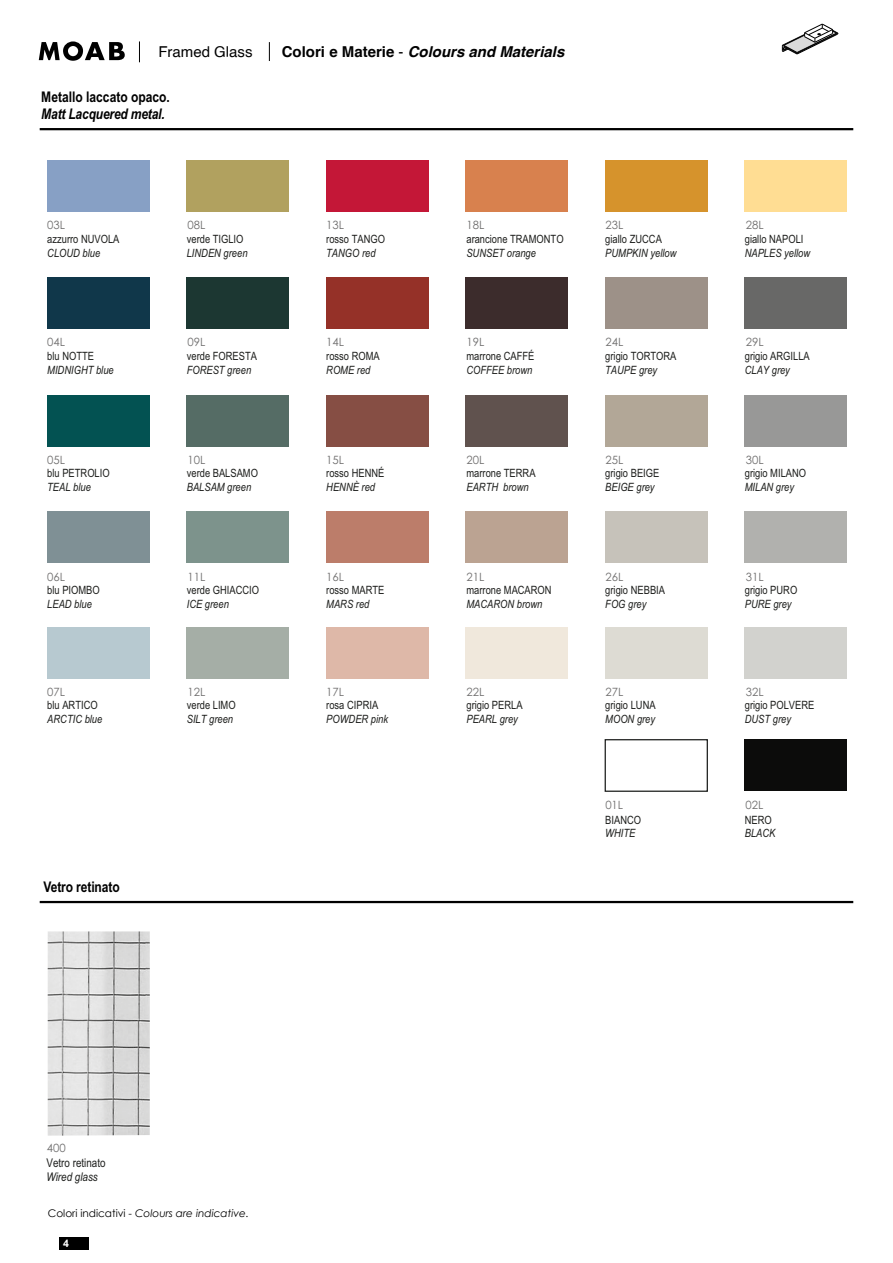
<style>
.page{position:relative;width:893px;height:1263px;background:#fff}
.page>*{position:absolute;margin:0;border:0;box-sizing:border-box;transform-origin:0 0}
.t1{font:italic 700 15px "Helvetica";color:#000}
.t2{font:15px "Helvetica";color:#000}
.t3{font:700 14.7px/17.2px "Arial Narrow";color:#000}
.t4{font:12px/13.5px "Arial Narrow";color:#1d1e1c}
.t5{font:11.4px/12.8px "Arial Narrow";color:#1d1e1c}
.t6{font:italic 11.4px/12.8px "Arial Narrow";color:#1d1e1c}
.t7{font:11.4px "Century Gothic";color:#706f6f}
.t8{font:italic 10.5px "Century Gothic";color:#000}
.t9{font:700 10.5px "Arial";color:#fff}
.s1{font-style:normal}
.s2{font-weight:400;font-style:normal}
.s3{font-style:italic}
</style>
<div class="page">
<hr style="left:40px;top:128px;width:813px;height:2px;background:#000">
<div style="left:47px;top:160px;width:102px;height:51px;background:#87a0c5"></div>
<div style="left:187px;top:160px;width:102px;height:51px;background:#b1a15f"></div>
<div style="left:326px;top:160px;width:102px;height:51px;background:#c41737"></div>
<div style="left:466px;top:160px;width:102px;height:51px;background:#d8814e"></div>
<div style="left:47px;top:277px;width:102px;height:52px;background:#10374a"></div>
<div style="left:187px;top:277px;width:102px;height:52px;background:#1c3732"></div>
<div style="left:326px;top:277px;width:102px;height:52px;background:#953128"></div>
<div style="left:466px;top:277px;width:102px;height:52px;background:#3c2c2c"></div>
<div style="left:47px;top:395px;width:102px;height:51px;background:#035252"></div>
<div style="left:187px;top:395px;width:102px;height:51px;background:#556c65"></div>
<div style="left:326px;top:395px;width:102px;height:51px;background:#864e44"></div>
<div style="left:466px;top:395px;width:102px;height:51px;background:#60524e"></div>
<div style="left:47px;top:512px;width:102px;height:51px;background:#7f9095"></div>
<div style="left:187px;top:512px;width:102px;height:51px;background:#7d938c"></div>
<div style="left:326px;top:512px;width:102px;height:51px;background:#bc7d6a"></div>
<div style="left:466px;top:512px;width:102px;height:51px;background:#bba392"></div>
<div style="left:47px;top:627px;width:102px;height:51px;background:#b7c9d0"></div>
<div style="left:187px;top:627px;width:102px;height:51px;background:#a5aea6"></div>
<div style="left:326px;top:627px;width:102px;height:51px;background:#deb8a8"></div>
<div style="left:466px;top:627px;width:102px;height:51px;background:#f0e8dc"></div>
<div style="left:605px;top:160px;width:102px;height:51px;background:#d6932c"></div>
<div style="left:745px;top:160px;width:102px;height:51px;background:#ffdd93"></div>
<div style="left:605px;top:277px;width:102px;height:52px;background:#9d9188"></div>
<div style="left:745px;top:277px;width:102px;height:52px;background:#686867"></div>
<div style="left:605px;top:395px;width:102px;height:51px;background:#b2a797"></div>
<div style="left:745px;top:395px;width:102px;height:51px;background:#989897"></div>
<div style="left:605px;top:512px;width:102px;height:51px;background:#c6c2ba"></div>
<div style="left:745px;top:512px;width:102px;height:51px;background:#b1b1ae"></div>
<div style="left:605px;top:627px;width:102px;height:51px;background:#dddbd3"></div>
<div style="left:745px;top:627px;width:102px;height:51px;background:#d2d2ce"></div>
<div style="left:605px;top:739px;width:103px;height:53px;background:#fff;border:1px solid #1d1f1d"></div>
<div style="left:745px;top:740px;width:102px;height:51px;background:#0c0c0b"></div>
<hr style="left:40px;top:901px;width:813px;height:2px;background:#000">
<img style="left:48px;top:931px;width:102px;height:205px">
<svg style="left:39px;top:41px;width:86px;height:20px"></svg>
<svg style="left:139px;top:41px;width:1px;height:21px"></svg>
<svg style="left:781px;top:23px;width:58px;height:32px"></svg>
<svg style="left:269px;top:42px;width:1px;height:19px"></svg>
<div style="left:60px;top:1236px;width:29px;height:13px;background:#000"></div>
<p class="t2" style="left:158px;top:40px;width:96px">Framed Glass</p>
<p class="t1" style="left:282px;top:39px;width:284px"><span class="s1">Colori e Materie</span> <span class="s2">-</span> Colours and Materials</p>
<p class="t3" style="left:41px;top:87px;width:130px">Metallo laccato opaco.<br><span class="s3">Matt Lacquered metal.</span></p>
<p class="t7" style="left:47px;top:217px;width:19px">03L</p>
<p class="t7" style="left:187px;top:217px;width:19px">08L</p>
<p class="t7" style="left:326px;top:217px;width:19px">13L</p>
<p class="t7" style="left:466px;top:217px;width:19px">18L</p>
<p class="t7" style="left:606px;top:217px;width:19px">23L</p>
<p class="t7" style="left:746px;top:217px;width:19px">28L</p>
<p class="t5" style="left:47px;top:232px;width:74px">azzurro NUVOLA</p>
<p class="t5" style="left:187px;top:232px;width:58px">verde TIGLIO</p>
<p class="t5" style="left:326px;top:232px;width:60px">rosso TANGO</p>
<p class="t5" style="left:466px;top:232px;width:99px">arancione TRAMONTO</p>
<p class="t5" style="left:605px;top:232px;width:58px">giallo ZUCCA</p>
<p class="t5" style="left:745px;top:232px;width:60px">giallo NAPOLI</p>
<p class="t6" style="left:47px;top:246px;width:54px">CLOUD blue</p>
<p class="t6" style="left:187px;top:246px;width:62px">LINDEN green</p>
<p class="t6" style="left:326px;top:246px;width:51px">TANGO red</p>
<p class="t6" style="left:466px;top:246px;width:71px">SUNSET orange</p>
<p class="t6" style="left:605px;top:246px;width:73px">PUMPKIN yellow</p>
<p class="t6" style="left:745px;top:246px;width:67px">NAPLES yellow</p>
<p class="t7" style="left:47px;top:334px;width:19px">04L</p>
<p class="t7" style="left:187px;top:334px;width:19px">09L</p>
<p class="t7" style="left:326px;top:334px;width:19px">14L</p>
<p class="t7" style="left:466px;top:334px;width:19px">19L</p>
<p class="t7" style="left:606px;top:334px;width:19px">24L</p>
<p class="t7" style="left:746px;top:334px;width:19px">29L</p>
<p class="t5" style="left:47px;top:350px;width:48px">blu NOTTE</p>
<p class="t5" style="left:187px;top:350px;width:72px">verde FORESTA</p>
<p class="t5" style="left:326px;top:350px;width:55px">rosso ROMA</p>
<p class="t5" style="left:466px;top:350px;width:70px">marrone CAFFÉ</p>
<p class="t5" style="left:605px;top:350px;width:73px">grigio TORTORA</p>
<p class="t5" style="left:745px;top:350px;width:66px">grigio ARGILLA</p>
<p class="t6" style="left:47px;top:364px;width:68px">MIDNIGHT blue</p>
<p class="t6" style="left:187px;top:364px;width:66px">FOREST green</p>
<p class="t6" style="left:326px;top:364px;width:46px">ROME red</p>
<p class="t6" style="left:466px;top:364px;width:67px">COFFEE brown</p>
<p class="t6" style="left:605px;top:364px;width:53px">TAUPE grey</p>
<p class="t6" style="left:745px;top:364px;width:47px">CLAY grey</p>
<p class="t7" style="left:47px;top:452px;width:19px">05L</p>
<p class="t7" style="left:187px;top:452px;width:19px">10L</p>
<p class="t7" style="left:326px;top:452px;width:19px">15L</p>
<p class="t7" style="left:466px;top:452px;width:19px">20L</p>
<p class="t7" style="left:606px;top:452px;width:19px">25L</p>
<p class="t7" style="left:746px;top:452px;width:19px">30L</p>
<p class="t5" style="left:47px;top:466px;width:64px">blu PETROLIO</p>
<p class="t5" style="left:187px;top:466px;width:73px">verde BALSAMO</p>
<p class="t5" style="left:326px;top:466px;width:60px">rosso HENNÉ</p>
<p class="t5" style="left:466px;top:466px;width:71px">marrone TERRA</p>
<p class="t5" style="left:605px;top:466px;width:56px">grigio BEIGE</p>
<p class="t5" style="left:745px;top:466px;width:63px">grigio MILANO</p>
<p class="t6" style="left:47px;top:480px;width:45px">TEAL blue</p>
<p class="t6" style="left:187px;top:480px;width:66px">BALSAM green</p>
<p class="t6" style="left:326px;top:480px;width:50px">HENNÈ red</p>
<p class="t6" style="left:466px;top:480px;width:64px">EARTH brown</p>
<p class="t6" style="left:605px;top:480px;width:51px">BEIGE grey</p>
<p class="t6" style="left:745px;top:480px;width:51px">MILAN grey</p>
<p class="t7" style="left:47px;top:569px;width:19px">06L</p>
<p class="t7" style="left:187px;top:569px;width:19px">11L</p>
<p class="t7" style="left:326px;top:569px;width:19px">16L</p>
<p class="t7" style="left:466px;top:569px;width:19px">21L</p>
<p class="t7" style="left:606px;top:569px;width:19px">26L</p>
<p class="t7" style="left:746px;top:569px;width:19px">31L</p>
<p class="t5" style="left:47px;top:583px;width:54px">blu PIOMBO</p>
<p class="t5" style="left:187px;top:583px;width:74px">verde GHIACCIO</p>
<p class="t5" style="left:326px;top:583px;width:60px">rosso MARTE</p>
<p class="t5" style="left:466px;top:583px;width:87px">marrone MACARON</p>
<p class="t5" style="left:605px;top:583px;width:61px">grigio NEBBIA</p>
<p class="t5" style="left:745px;top:583px;width:54px">grigio PURO</p>
<p class="t6" style="left:47px;top:597px;width:46px">LEAD blue</p>
<p class="t6" style="left:187px;top:597px;width:44px">ICE green</p>
<p class="t6" style="left:326px;top:597px;width:45px">MARS red</p>
<p class="t6" style="left:466px;top:597px;width:77px">MACARON brown</p>
<p class="t6" style="left:605px;top:597px;width:43px">FOG grey</p>
<p class="t6" style="left:745px;top:597px;width:48px">PURE grey</p>
<p class="t7" style="left:47px;top:684px;width:19px">07L</p>
<p class="t7" style="left:187px;top:684px;width:19px">12L</p>
<p class="t7" style="left:326px;top:684px;width:19px">17L</p>
<p class="t7" style="left:466px;top:684px;width:19px">22L</p>
<p class="t7" style="left:606px;top:684px;width:19px">27L</p>
<p class="t7" style="left:746px;top:684px;width:19px">32L</p>
<p class="t5" style="left:47px;top:698px;width:52px">blu ARTICO</p>
<p class="t5" style="left:187px;top:698px;width:50px">verde LIMO</p>
<p class="t5" style="left:326px;top:698px;width:53px">rosa CIPRIA</p>
<p class="t5" style="left:466px;top:698px;width:58px">grigio PERLA</p>
<p class="t5" style="left:605px;top:698px;width:52px">grigio LUNA</p>
<p class="t5" style="left:745px;top:698px;width:71px">grigio POLVERE</p>
<p class="t6" style="left:47px;top:712px;width:57px">ARCTIC blue</p>
<p class="t6" style="left:187px;top:712px;width:48px">SILT green</p>
<p class="t6" style="left:326px;top:712px;width:63px">POWDER pink</p>
<p class="t6" style="left:466px;top:712px;width:53px">PEARL grey</p>
<p class="t6" style="left:605px;top:712px;width:51px">MOON grey</p>
<p class="t6" style="left:745px;top:712px;width:48px">DUST grey</p>
<p class="t7" style="left:605px;top:797px;width:19px">01L</p>
<p class="t7" style="left:745px;top:797px;width:19px">02L</p>
<p class="t3" style="left:44px;top:877px;width:78px">Vetro retinato</p>
<p class="t7" style="left:47px;top:1140px;width:20px">400</p>
<p class="t4" style="left:47px;top:1156px;width:61px">Vetro retinato<br><span class="s3">Wired glass</span></p>
<p class="t8" style="left:48px;top:1205px;width:203px"><span class="s1">Colori indicativi -</span> Colours are indicative.</p>
<p class="t9" style="left:63px;top:1235px;width:7px">4</p>
<p class="t5" style="left:605px;top:813px;width:37px">BIANCO<br><span class="s3">WHITE</span></p>
<p class="t6" style="left:745px;top:813px;width:32px"><span class="s1">NERO<br></span>BLACK</p>
</div>
